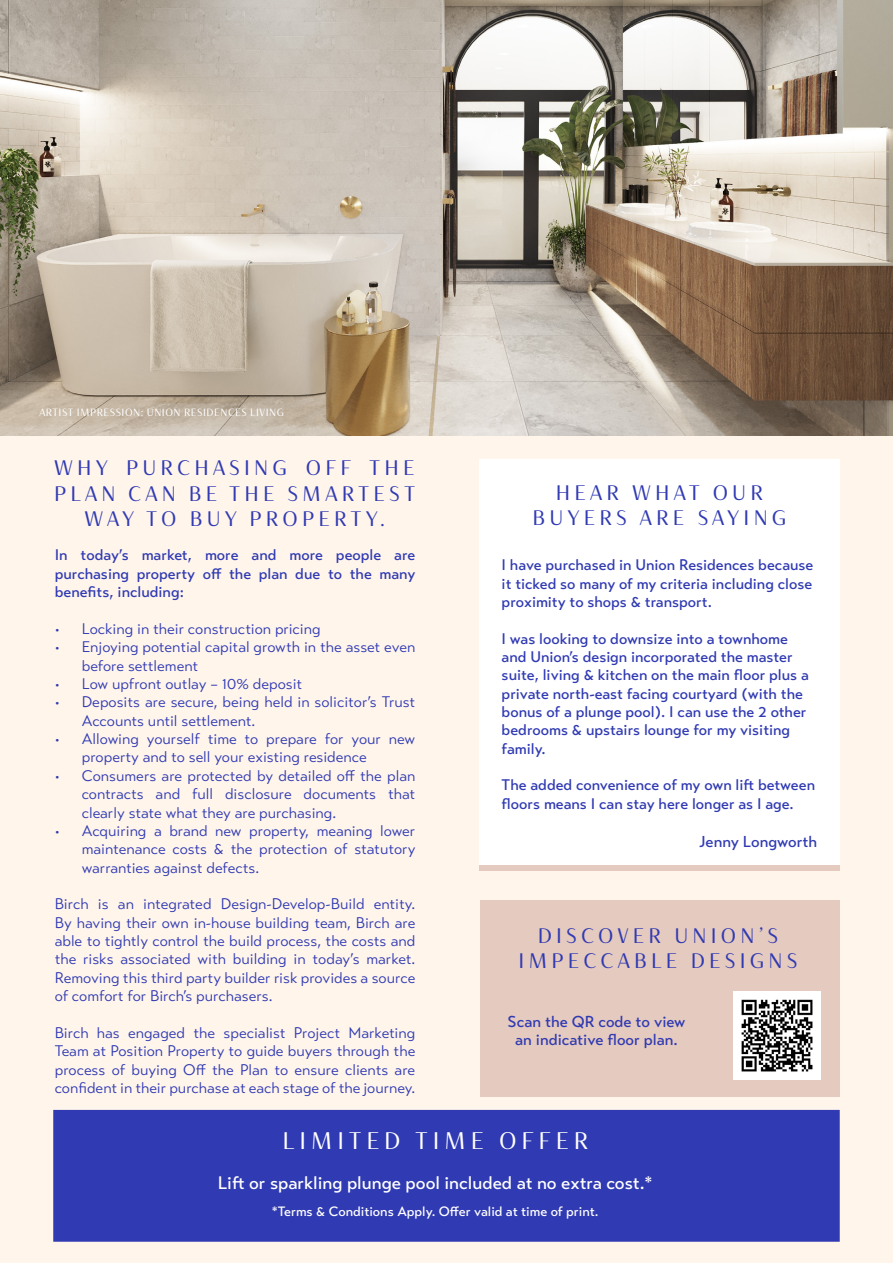
<style>
.page{position:relative;width:893px;height:1263px;background:#fff5eb}
.page>*{position:absolute;margin:0;border:0;box-sizing:border-box;transform-origin:0 0}
.t1{font:24px "Haboro Contrast Nor Reg";letter-spacing:.2em;color:#fff}
.t2{font:21px/25.2px "Haboro Contrast Nor Reg";letter-spacing:.2em;color:#303ab2;text-align:center}
.t3{font:500 18px "Transat Text";color:#fff}
.t4{font:500 15.75px/18px "Transat Text";color:#303ab2;text-align:center}
.t5{font:15.3px/18.3px "Transat Text Standard";color:#303ab2;text-align:justify}
.t6{font:500 15.3px/18.3px "Transat Text";color:#303ab2;text-align:justify}
.t7{font:500 13.5px "Transat Text";color:#fff}
.t8{font:10.5px "Haboro Contrast Nor Reg";letter-spacing:.05em;color:#fff}
</style>
<div class="page">
<div style="left:479px;top:460px;width:361px;height:410px;background:#fff"></div>
<img style="left:0;top:0;width:893px;height:435px">
<div style="left:479px;top:865px;width:361px;height:5px;background:#e5cabf"></div>
<div style="left:480px;top:900px;width:360px;height:196px;background:#e5cabf"></div>
<img style="left:733px;top:992px;width:87px;height:87px">
<hr style="left:892px;top:958px;width:1px;height:305px;background:#303ab2">
<div style="left:53px;top:1110px;width:787px;height:132px;background:#303ab2;border:2px solid #303ab2"></div>
<p class="t8" style="left:39px;top:405px;width:246px">ARTIST IMPRESSION: UNION RESIDENCES LIVING</p>
<p class="t2" style="left:54px;top:455px;width:363px">WHY PURCHASING OFF THE<br>PLAN CAN BE THE SMARTEST<br>WAY TO BUY PROPERTY.</p>
<p class="t6" style="left:55px;top:546px;width:362px">In today’s market, more and more people are purchasing property off the plan due to the many benefits, including:</p>
<p class="t5" style="left:55px;top:620px;width:267px">• Locking in their construction pricing</p>
<p class="t5" style="left:82px;top:638px;width:335px;text-indent:-27px">• Enjoying potential capital growth in the asset even before settlement</p>
<p class="t5" style="left:55px;top:675px;width:249px">• Low upfront outlay – 10% deposit</p>
<p class="t5" style="left:82px;top:693px;width:335px;text-indent:-27px">• Deposits are secure, being held in solicitor’s Trust<br>Accounts until settlement.</p>
<p class="t5" style="left:82px;top:730px;width:335px;text-indent:-27px">• Allowing yourself time to prepare for your new property and to sell your existing residence</p>
<p class="t5" style="left:82px;top:766px;width:335px;text-indent:-27px">• Consumers are protected by detailed off the plan contracts and full disclosure documents that clearly state what they are purchasing.</p>
<p class="t5" style="left:82px;top:821px;width:335px;text-indent:-27px">• Acquiring a brand new property, meaning lower maintenance costs &amp; the protection of statutory warranties against defects.</p>
<p class="t5" style="left:55px;top:895px;width:362px">Birch is an integrated Design-Develop-Build entity.<br>By having their own in-house building team, Birch are able to tightly control the build process, the costs and the risks associated with building in today’s market.<br>Removing this third party builder risk provides a source of comfort for Birch’s purchasers.</p>
<p class="t5" style="left:55px;top:1023px;width:362px">Birch has engaged the specialist Project Marketing Team at Position Property to guide buyers through the process of buying Off the Plan to ensure clients are confident in their purchase at each stage of the journey.</p>
<p class="t2" style="left:532px;top:480px;width:256px">HEAR WHAT OUR<br>BUYERS ARE SAYING</p>
<p class="t6" style="left:502px;top:556px;width:313px">I have purchased in Union Residences because it ticked so many of my criteria including close proximity to shops &amp; transport.</p>
<p class="t6" style="left:502px;top:629px;width:309px;text-align:left">I was looking to downsize into a townhome and Union’s design incorporated the master suite, living &amp; kitchen on the main floor plus a private north-east facing courtyard (with the bonus of a plunge pool). I can use the 2 other bedrooms &amp; upstairs lounge for my visiting family.</p>
<p class="t6" style="left:502px;top:776px;width:315px;line-height:18.9px">The added convenience of my own lift between floors means I can stay here longer as I age.</p>
<p class="t4" style="left:699px;top:833px;width:120px">Jenny Longworth</p>
<p class="t2" style="left:518px;top:923px;width:281px">DISCOVER UNION’S<br>IMPECCABLE DESIGNS</p>
<p class="t4" style="left:508px;top:1012px;width:179px">Scan the QR code to view an indicative floor plan.</p>
<p class="t1" style="left:282px;top:1126px;width:307px">LIMITED TIME OFFER</p>
<p class="t3" style="left:218px;top:1172px;width:436px">Lift or sparkling plunge pool included at no extra cost.*</p>
<p class="t7" style="left:272px;top:1203px;width:328px">*Terms &amp; Conditions Apply. Offer valid at time of print.</p>
</div>
